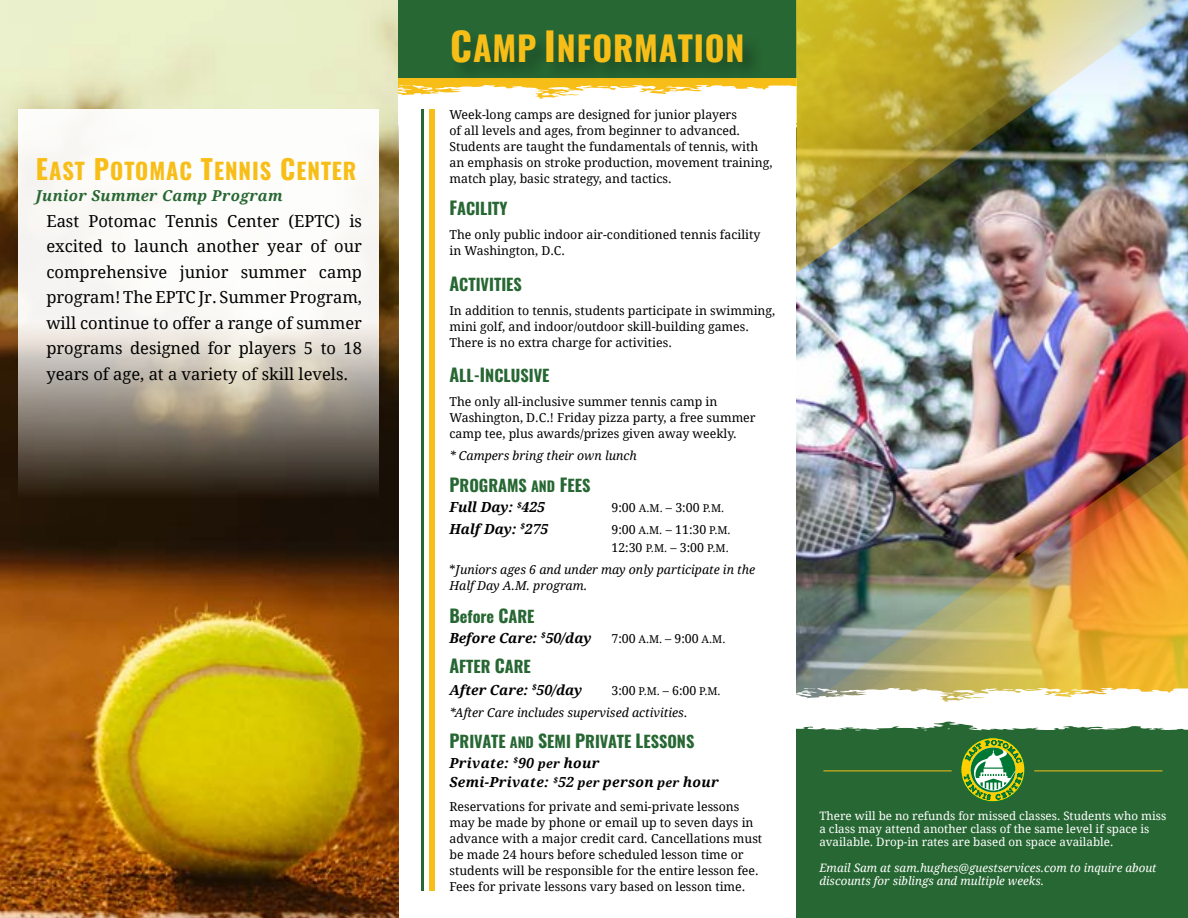
<style>
.page{position:relative;width:1188px;height:918px;background:#fff}
.page>*{position:absolute;margin:0;border:0;box-sizing:border-box;transform-origin:0 0}
.t1{font:700 33.9px "Oswald";letter-spacing:.025em;color:#f8be18}
.t2{font:700 22.5px "Oswald";letter-spacing:.04em;color:#f8be18}
.t3{font:16.5px/25.5px "Droid Serif";color:#000;text-align:justify}
.t4{font:700 16.35px "Oswald";color:#276733}
.t5{font:italic 700 15px "Droid Serif";letter-spacing:.025em;color:#276733}
.t6{font:italic 700 13.8px "Droid Serif";color:#000}
.t7{font:italic 700 13.8px/19.5px "Droid Serif";letter-spacing:.025em;color:#000}
.t8{font:12.3px/16px "Droid Serif";color:#000}
.t9{font:italic 12.3px/16px "Droid Serif";color:#000}
.t10{font:11.55px/13px "Droid Serif";color:#fff}
.t11{font:italic 11.55px/13px "Droid Serif";color:#fff}
.s1{font-size:27px}
.s2{font-size:38.85px}
.s3{font-size:17.85px}
.s4{font-size:14.25px}
.s5{font-size:10.8px}
.s6{font-style:normal}
.s7{font-style:normal;font-size:10.8px}
.s8{font-size:12.3px}
</style>
<div class="page">
<img style="left:0;top:541px;width:398px;height:377px">
<img style="left:796px;top:273px;width:392px;height:153px">
<svg style="left:0;top:0;width:398px;height:541px;background:#c3c09a"></svg>
<svg style="left:19px;top:109px;width:360px;height:446px"></svg>
<div style="left:398px;top:0;width:398px;height:79px;background:#276733"></div>
<div style="left:398px;top:78px;width:398px;height:34px;background:#f8be18"></div>
<svg style="left:398px;top:85px;width:398px;height:43px"></svg>
<div style="left:796px;top:712px;width:392px;height:206px;background:#276733"></div>
<div style="left:961px;top:738px;width:64px;height:64px;border:1px solid #007835;border-radius:50%"></div>
<svg style="left:964px;top:740px;width:59px;height:60px;background:#78a74f"></svg>
<hr style="left:823px;top:770px;width:129px;height:1px;background:#f8be18">
<hr style="left:1034px;top:770px;width:128px;height:1px;background:#f8be18">
<img style="left:796px;top:426px;width:392px;height:262px">
<img style="left:837px;top:454px;width:351px;height:234px">
<svg style="left:796px;top:688px;width:392px;height:43px"></svg>
<img style="left:796px;top:0;width:392px;height:273px">
<img style="left:796px;top:0;width:365px;height:245px">
<div style="left:450px;top:30px;width:314px;height:52px;background:#000;opacity:.25"></div>
<div style="left:429px;top:109px;width:5px;height:782px;background:#f8be18"></div>
<hr style="left:422px;top:109px;width:2px;height:782px;background:#276733">
<h2 class="t2" style="left:36px;top:159px;width:322px"><span class="s1">E</span>AST <span class="s1">P</span>OTOMAC <span class="s1">T</span>ENNIS <span class="s1">C</span>ENTER</h2>
<p class="t5" style="left:36px;top:187px;width:248px">Junior Summer Camp Program</p>
<p class="t3" style="left:46px;top:208px;width:317px">East Potomac Tennis Center (EPTC) is excited to launch another year of our comprehensive junior summer camp program! The EPTC Jr. Summer Program, will continue to offer a range of summer programs designed for players 5 to 18 years of age, at a variety of skill levels.</p>
<h1 class="t1" style="left:450px;top:31px;width:296px"><span class="s2">C</span>AMP <span class="s2">I</span>NFORMATION</h1>
<p class="t8" style="left:449px;top:107px;width:325px">Week-long camps are designed for junior players<br>of all levels and ages, from beginner to advanced.<br>Students are taught the fundamentals of tennis, with an emphasis on stroke production, movement training, match play, basic strategy, and tactics.</p>
<h3 class="t4" style="left:449px;top:200px;width:60px"><span class="s3">F</span>ACILITY</h3>
<p class="t8" style="left:449px;top:227px;width:313px">The only public indoor air-conditioned tennis facility in Washington, D.C.</p>
<h3 class="t4" style="left:449px;top:275px;width:74px"><span class="s3">A</span>CTIVITIES</h3>
<p class="t8" style="left:449px;top:302px;width:327px">In addition to tennis, students participate in swimming, mini golf, and indoor/outdoor skill-building games.<br>There is no extra charge for activities.</p>
<h3 class="t4" style="left:449px;top:367px;width:102px"><span class="s3">A</span>LL-<span class="s3">I</span>NCLUSIVE</h3>
<p class="t8" style="left:449px;top:394px;width:308px">The only all-inclusive summer tennis camp in<br>Washington, D.C.! Friday pizza party, a free summer camp tee, plus awards/prizes given away weekly.</p>
<p class="t9" style="left:449px;top:448px;width:189px">* Campers bring their own lunch</p>
<h3 class="t4" style="left:449px;top:477px;width:143px"><span class="s3">P</span>ROGRAMS <span class="s4">AND</span> <span class="s3">F</span>EES</h3>
<p class="t6" style="left:449px;top:499px;width:97px">Full Day: <sup>$</sup>425</p>
<p class="t8" style="left:611px;top:500px;width:114px">9:00 <span class="s5">A.M.</span> – 3:00 <span class="s5">P.M.</span></p>
<p class="t6" style="left:449px;top:521px;width:100px">Half Day: <sup>$</sup>275</p>
<p class="t8" style="left:611px;top:520px;width:121px;line-height:18.5px">9:00 <span class="s5">A.M.</span> – 11:30 <span class="s5">P.M.<br></span>12:30 <span class="s5">P.M.</span> – 3:00 <span class="s5">P.M.</span></p>
<p class="t9" style="left:449px;top:562px;width:307px"><span class="s6">*</span>Juniors ages 6 and under may only participate in the<br>Half Day A.M. program.</p>
<h3 class="t4" style="left:449px;top:607px;width:87px"><span class="s3">B</span>efore <span class="s3">C</span>ARE</h3>
<p class="t6" style="left:449px;top:630px;width:144px">Before Care: <sup>$</sup>50/day</p>
<p class="t8" style="left:611px;top:631px;width:116px">7:00 <span class="s5">A.M.</span> – 9:00 <span class="s5">A.M.</span></p>
<h3 class="t4" style="left:449px;top:658px;width:83px"><span class="s3">A</span>FTER <span class="s3">C</span>ARE</h3>
<p class="t6" style="left:449px;top:682px;width:134px">After Care: <sup>$</sup>50/day</p>
<p class="t9" style="left:449px;top:680px;width:273px;line-height:22.2px;text-indent:162px"><span class="s6">3:00</span> <span class="s7">P.M.</span> <span class="s6">– 6:00</span> <span class="s7">P.M. </span>*After Care includes supervised activities.</p>
<h3 class="t4" style="left:449px;top:733px;width:247px"><span class="s3">P</span>RIVATE <span class="s4">AND</span> <span class="s3">S</span>EMI <span class="s3">P</span>RIVATE <span class="s3">L</span>ESSONS</h3>
<p class="t7" style="left:449px;top:753px;width:271px">Private: <sup>$</sup>90 <span class="s8">per</span> hour<br>Semi-Private: <sup>$</sup>52 <span class="s8">per</span> person <span class="s8">per</span> hour</p>
<p class="t8" style="left:449px;top:799px;width:314px">Reservations for private and semi-private lessons may be made by phone or email up to seven days in advance with a major credit card. Cancellations must be made 24 hours before scheduled lesson time or students will be responsible for the entire lesson fee.<br>Fees for private lessons vary based on lesson time.</p>
<p class="t10" style="left:819px;top:809px;width:349px">There will be no refunds for missed classes. Students who miss a class may attend another class of the same level if space is available. Drop-in rates are based on space available.</p>
<p class="t11" style="left:819px;top:861px;width:339px">Email Sam at sam.hughes@guestservices.com to inquire about discounts for siblings and multiple weeks.</p>
</div>
